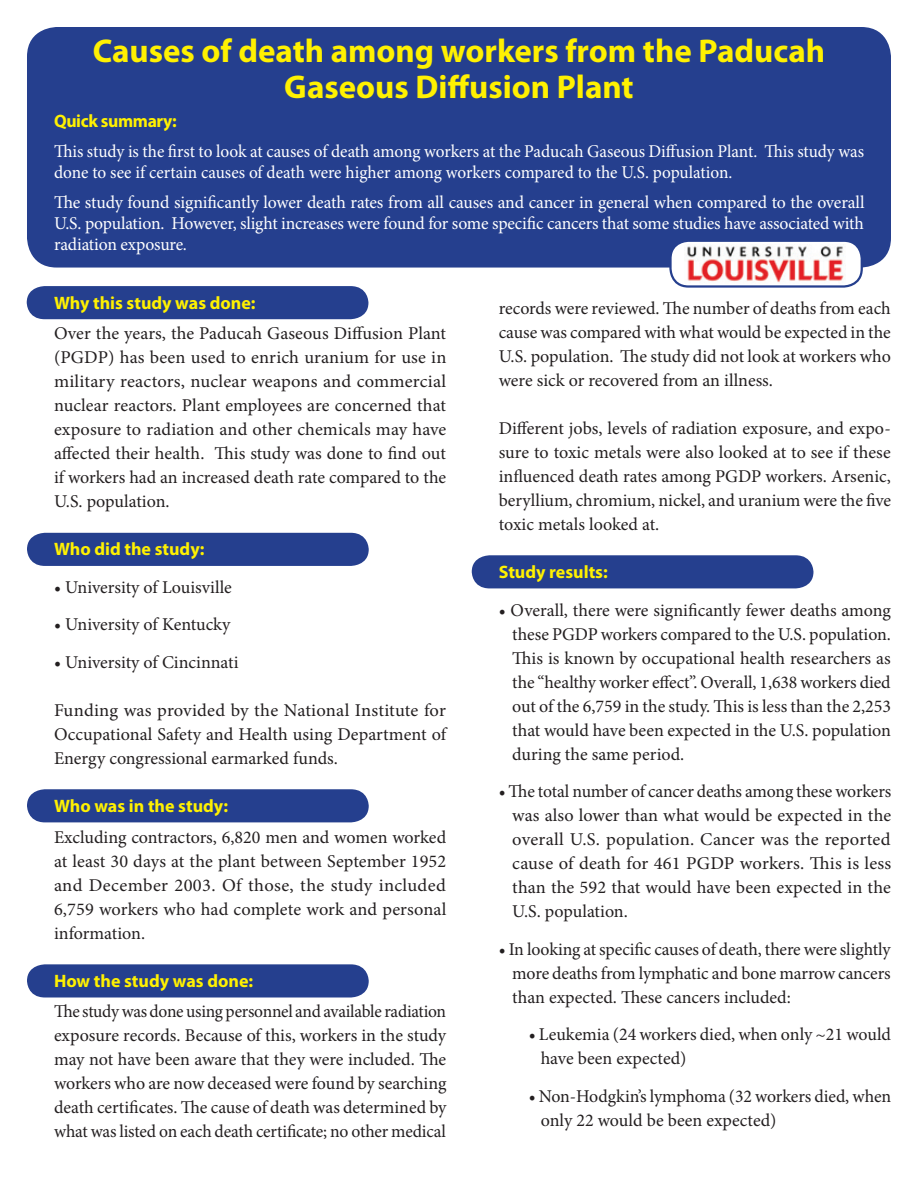
<style>
.page{position:relative;width:918px;height:1188px;background:#fff}
.page>*{position:absolute;margin:0;border:0;box-sizing:border-box;transform-origin:0 0}
.BodyText{font:700 33px/36px "Myriad Pro";color:#fff101;text-align:center}
.BodyText-2{font:18px/24px "Minion Pro";color:#231f20;text-align:justify}
.BodyText-3{font:18px/21px "Minion Pro";letter-spacing:-.005em;color:#fff;text-align:justify}
.BodyText-4{font:18px/21px "Minion Pro";letter-spacing:-.005em;color:#fff;scale:.96 1}
.BodyText-5{font:700 18px "Myriad Pro";color:#fff101}
.BodyText-6{font:700 18px "Myriad Pro";letter-spacing:-.02em;color:#fff101}
</style>
<div class="page">
<div style="left:27px;top:789px;width:342px;height:33px;background:#253f8e"></div>
<svg style="left:27px;top:964px;width:342px;height:34px;background:#2f4793"></svg>
<div style="left:472px;top:555px;width:341px;height:33px;background:#253f8e"></div>
<div style="left:27px;top:533px;width:342px;height:33px;background:#253f8e"></div>
<div style="left:27px;top:286px;width:341px;height:33px;background:#253f8e"></div>
<div style="left:27px;top:27px;width:864px;height:241px;background:#253f8e;border-radius:30px"></div>
<div style="left:670px;top:241px;width:192px;height:45px;background:#fff;border-radius:18px"></div>
<div style="left:669px;top:240px;width:194px;height:48px;border:2px solid #253f8e;border-radius:18px"></div>
<img style="left:687px;top:245px;width:157px;height:38px">
<p class="BodyText" style="left:93px;top:32px;width:734px">Causes of death among workers from the Paducah<br>Gaseous Diffusion Plant</p>
<p class="BodyText-6" style="left:54px;top:109px;width:124px">Quick summary:</p>
<p class="BodyText-4" style="left:54px;top:141px;width:845px">This study is the first to look at causes of death among workers at the Paducah Gaseous Diffusion Plant. This study was done to see if certain causes of death were higher among workers compared to the U.S. population.</p>
<p class="BodyText-3" style="left:54px;top:192px;width:812px">The study found significantly lower death rates from all causes and cancer in general when compared to the overall U.S. population. However, slight increases were found for some specific cancers that some studies have associated with radiation exposure.</p>
<p class="BodyText-5" style="left:54px;top:291px;width:203px">Why this study was done:</p>
<p class="BodyText-2" style="left:54px;top:322px;width:394px">Over the years, the Paducah Gaseous Diffusion Plant (PGDP) has been used to enrich uranium for use in military reactors, nuclear weapons and commercial nuclear reactors. Plant employees are concerned that exposure to radiation and other chemicals may have affected their health. This study was done to find out if workers had an increased death rate compared to the U.S. population.</p>
<p class="BodyText-5" style="left:54px;top:538px;width:152px">Who did the study:</p>
<p class="BodyText-2" style="left:54px;top:575px;width:179px">• University of Louisville</p>
<p class="BodyText-2" style="left:54px;top:613px;width:178px">• University of Kentucky</p>
<p class="BodyText-2" style="left:54px;top:650px;width:186px">• University of Cincinnati</p>
<p class="BodyText-2" style="left:54px;top:698px;width:394px">Funding was provided by the National Institute for Occupational Safety and Health using Department of Energy congressional earmarked funds.</p>
<p class="BodyText-5" style="left:54px;top:794px;width:176px">Who was in the study:</p>
<p class="BodyText-2" style="left:54px;top:825px;width:394px">Excluding contractors, 6,820 men and women worked at least 30 days at the plant between September 1952 and December 2003. Of those, the study included 6,759 workers who had complete work and personal information.</p>
<p class="BodyText-5" style="left:54px;top:969px;width:201px">How the study was done:</p>
<p class="BodyText-2" style="left:54px;top:1000px;width:394px">The study was done using personnel and available radiation exposure records. Because of this, workers in the study may not have been aware that they were included. The workers who are now deceased were found by searching death certificates. The cause of death was determined by what was listed on each death certificate; no other medical</p>
<p class="BodyText-2" style="left:499px;top:297px;width:394px">records were reviewed. The number of deaths from each cause was compared with what would be expected in the U.S. population. The study did not look at workers who were sick or recovered from an illness.</p>
<p class="BodyText-2" style="left:499px;top:417px;width:394px">Different jobs, levels of radiation exposure, and expo&shy;sure to toxic metals were also looked at to see if these influenced death rates among PGDP workers. Arsenic, beryllium, chromium, nickel, and uranium were the five toxic metals looked at.</p>
<p class="BodyText-5" style="left:499px;top:560px;width:111px">Study results:</p>
<p class="BodyText-2" style="left:512px;top:598px;width:380px;text-indent:-14px">• Overall, there were significantly fewer deaths among these PGDP workers compared to the U.S. population.<br>This is known by occupational health researchers as the “healthy worker effect”. Overall, 1,638 workers died out of the 6,759 in the study. This is less than the 2,253 that would have been expected in the U.S. population during the same period.</p>
<p class="BodyText-2" style="left:512px;top:780px;width:381px;text-indent:-14px">• The total number of cancer deaths among these workers was also lower than what would be expected in the overall U.S. population. Cancer was the reported cause of death for 461 PGDP workers. This is less than the 592 that would have been expected in the U.S. population.</p>
<p class="BodyText-2" style="left:512px;top:937px;width:380px;text-indent:-14px">• In looking at specific causes of death, there were slightly more deaths from lymphatic and bone marrow cancers than expected. These cancers included:</p>
<p class="BodyText-2" style="left:541px;top:1023px;width:352px;text-indent:-12px">• Leukemia (24 workers died, when only ~21 would have been expected)</p>
<p class="BodyText-2" style="left:541px;top:1084px;width:352px;text-indent:-12px">• Non-Hodgkin’s lymphoma (32 workers died, when only 22 would be been expected)</p>
</div>
